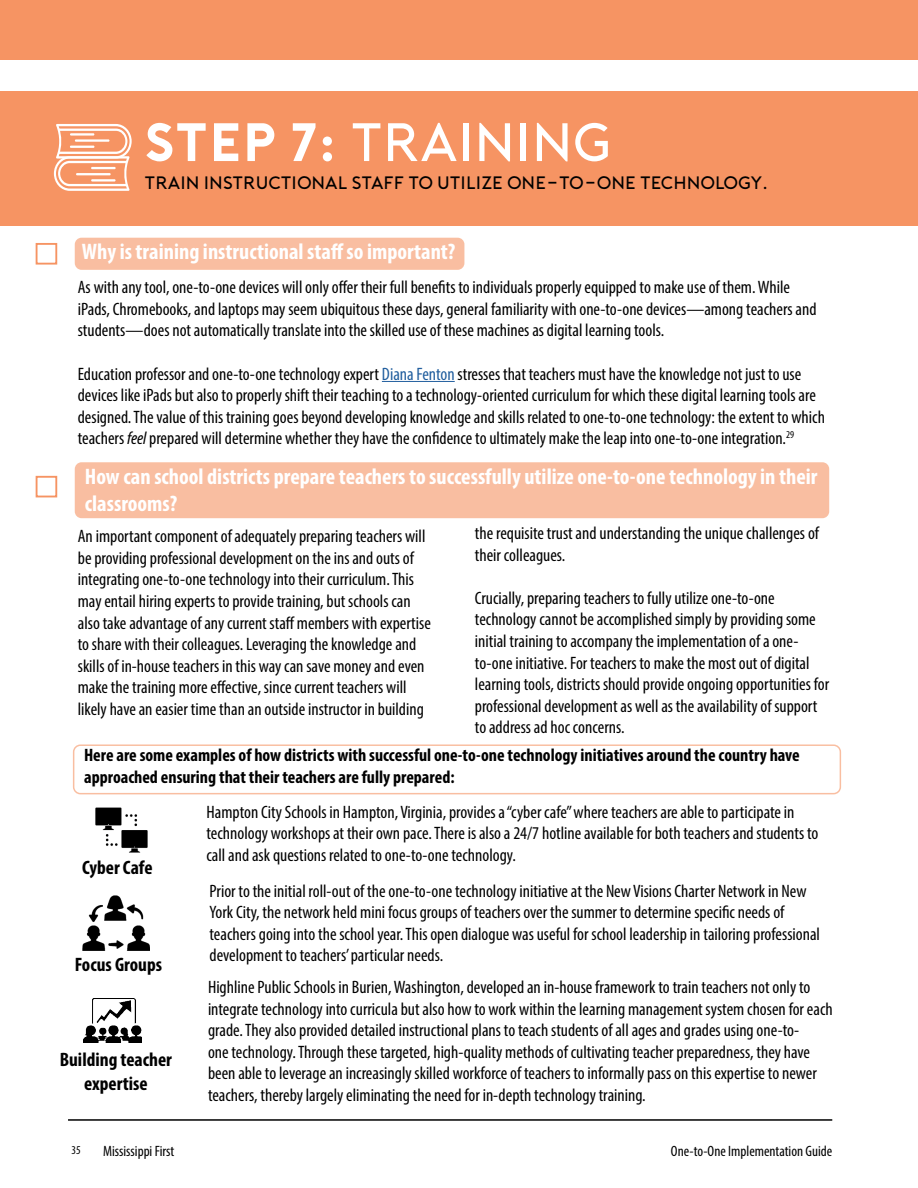
<style>
.page{position:relative;width:918px;height:1188px;background:#fff}
.page>*{position:absolute;margin:0;border:0;box-sizing:border-box;transform-origin:0 0}
.t1{font:300 54px "Porter";color:#fff}
.t2{font:700 condensed 22.5px/27px "Myriad Pro";color:#fff}
.t3{font:700 condensed 19.5px/23.4px "Myriad Pro";color:#000;text-align:center}
.t4{font:condensed 18px/21.6px "Myriad Pro";color:#000}
.t5{font:700 condensed 18px/21.6px "Myriad Pro";color:#000}
.t6{font:300 18px "Porter";color:#000}
.t7{font:condensed 15px "Myriad Pro";color:#000}
.t8{font:condensed 12px "Myriad Pro";color:#000}
.s1{font-weight:700}
.s2{color:#215e9e}
.s3{font-style:italic}
</style>
<div class="page">
<hr style="left:68px;top:1119px;width:764px;height:2px;background:#000">
<img style="left:84px;top:794px;width:75px;height:59px">
<div style="left:73px;top:744px;width:768px;height:50px;border:2px solid #f69463;border-radius:7px"></div>
<div style="left:0;top:91px;width:918px;height:135px;background:#f69463"></div>
<div style="left:75px;top:238px;width:389px;height:32px;background:#f9bea1;border-radius:7px"></div>
<div style="left:36px;top:243px;width:21px;height:22px;border:2px solid #f69463"></div>
<svg style="left:54px;top:124px;width:78px;height:67px"></svg>
<hr style="left:70px;top:146px;width:24px;height:2px;background:#fff">
<hr style="left:75px;top:139px;width:34px;height:3px;background:#fff">
<hr style="left:70px;top:133px;width:24px;height:3px;background:#fff">
<hr style="left:382px;top:381px;width:73px;height:1px;background:#215e9e">
<div style="left:75px;top:462px;width:754px;height:56px;background:#f9bea1;border-radius:7px"></div>
<div style="left:36px;top:476px;width:21px;height:21px;border:2px solid #f69463"></div>
<div style="left:0;top:0;width:918px;height:60px;background:#f69463"></div>
<img style="left:83px;top:998px;width:58px;height:44px">
<img style="left:82px;top:895px;width:68px;height:56px">
<h1 class="t1" style="left:145px;top:112px;width:469px"><span class="s1">Step 7:</span> TRAINING</h1>
<p class="t6" style="left:145px;top:173px;width:625px">TRAIN INSTRUCTIONAL STAFF TO UTILIZE ONE-TO-ONE TECHNOLOGY.</p>
<p class="t2" style="left:82px;top:238px;width:375px">Why is training instructional staff so important?</p>
<p class="t4" style="left:78px;top:276px;width:740px">As with any tool, one-to-one devices will only offer their full benefits to individuals properly equipped to make use of them. While iPads, Chromebooks, and laptops may seem ubiquitous these days, general familiarity with one-to-one devices—among teachers and students—does not automatically translate into the skilled use of these machines as digital learning tools.</p>
<p class="t4" style="left:78px;top:363px;width:749px">Education professor and one-to-one technology expert <span class="s2">Diana Fenton</span> stresses that teachers must have the knowledge not just to use devices like iPads but also to properly shift their teaching to a technology-oriented curriculum for which these digital learning tools are designed. The value of this training goes beyond developing knowledge and skills related to one-to-one technology: the extent to which teachers <span class="s3">feel</span> prepared will determine whether they have the confidence to ultimately make the leap into one-to-one integration.<sup>29</sup></p>
<p class="t2" style="left:85px;top:462px;width:734px">How can school districts prepare teachers to successfully utilize one-to-one technology in their classrooms?</p>
<p class="t4" style="left:78px;top:525px;width:355px">An important component of adequately preparing teachers will be providing professional development on the ins and outs of integrating one-to-one technology into their curriculum. This may entail hiring experts to provide training, but schools can also take advantage of any current staff members with expertise to share with their colleagues. Leveraging the knowledge and skills of in-house teachers in this way can save money and even make the training more effective, since current teachers will likely have an easier time than an outside instructor in building</p>
<p class="t4" style="left:475px;top:522px;width:346px">the requisite trust and understanding the unique challenges of their colleagues.</p>
<p class="t4" style="left:475px;top:587px;width:356px">Crucially, preparing teachers to fully utilize one-to-one technology cannot be accomplished simply by providing some initial training to accompany the implementation of a one&shy;to-one initiative. For teachers to make the most out of digital learning tools, districts should provide ongoing opportunities for professional development as well as the availability of support to address ad hoc concerns.</p>
<p class="t5" style="left:84px;top:744px;width:717px">Here are some examples of how districts with successful one-to-one technology initiatives around the country have approached ensuring that their teachers are fully prepared:</p>
<p class="t3" style="left:82px;top:855px;width:72px">Cyber Cafe</p>
<p class="t3" style="left:75px;top:952px;width:89px">Focus Groups</p>
<p class="t3" style="left:60px;top:1048px;width:114px">Building teacher expertise</p>
<p class="t4" style="left:206px;top:801px;width:613px">Hampton City Schools in Hampton, Virginia, provides a “cyber cafe” where teachers are able to participate in technology workshops at their own pace. There is also a 24/7 hotline available for both teachers and students to call and ask questions related to one-to-one technology.</p>
<p class="t4" style="left:210px;top:880px;width:612px">Prior to the initial roll-out of the one-to-one technology initiative at the New Visions Charter Network in New York City, the network held mini focus groups of teachers over the summer to determine specific needs of teachers going into the school year. This open dialogue was useful for school leadership in tailoring professional development to teachers’ particular needs.</p>
<p class="t4" style="left:208px;top:976px;width:626px">Highline Public Schools in Burien, Washington, developed an in-house framework to train teachers not only to integrate technology into curricula but also how to work within the learning management system chosen for each grade. They also provided detailed instructional plans to teach students of all ages and grades using one-to-<br>one technology. Through these targeted, high-quality methods of cultivating teacher preparedness, they have been able to leverage an increasingly skilled workforce of teachers to informally pass on this expertise to newer teachers, thereby largely eliminating the need for in-depth technology training.</p>
<p class="t8" style="left:72px;top:1143px;width:11px">35</p>
<p class="t7" style="left:103px;top:1142px;width:73px">Mississippi First</p>
<p class="t7" style="left:671px;top:1142px;width:163px">One-to-One Implementation Guide</p>
</div>
